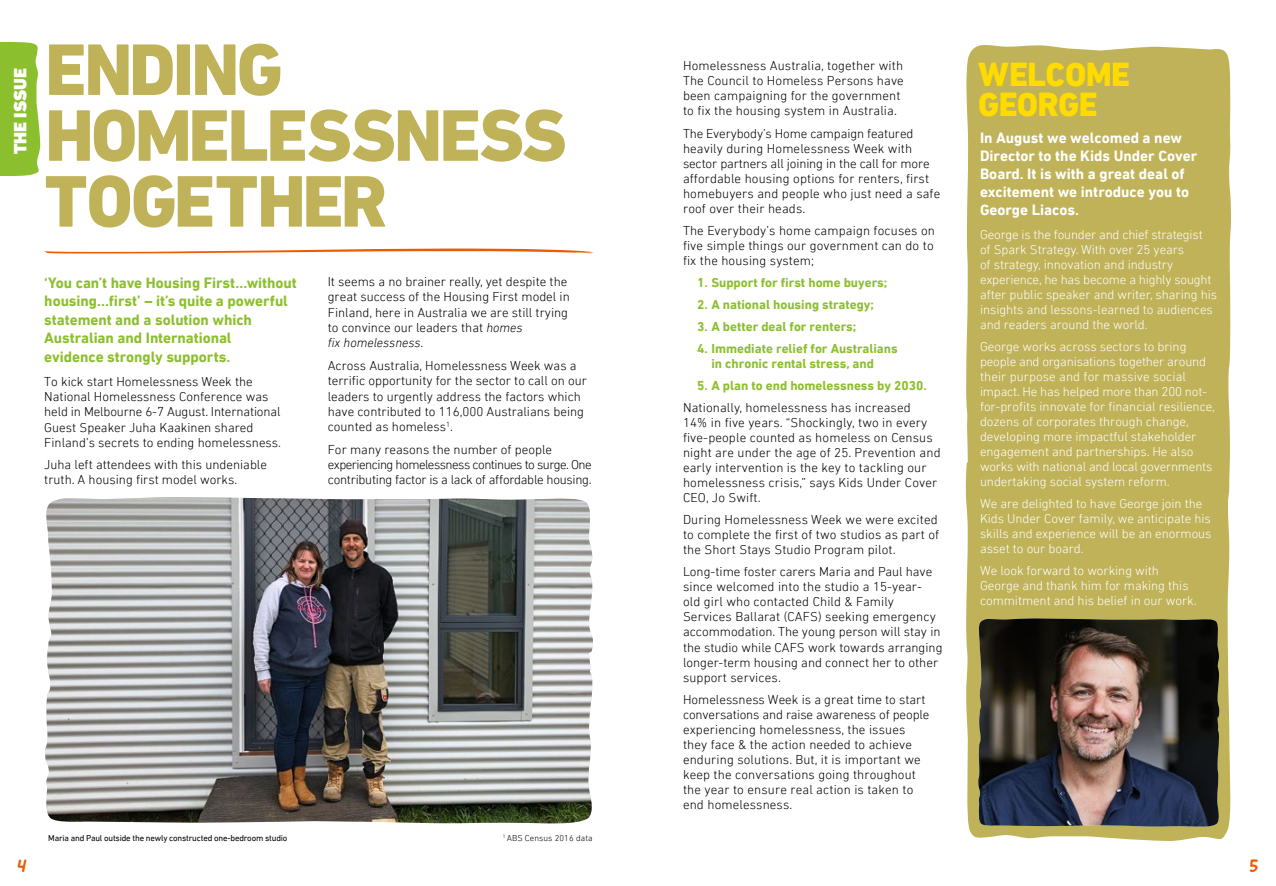
<style>
.page{position:relative;width:1276px;height:886px;background:#fff}
.page>*{position:absolute;margin:0;border:0;box-sizing:border-box;transform-origin:0 0}
.t1{font:800 74.25px/65.9px "DIN Next LT Pro";letter-spacing:-.035em;color:#c0b258}
.t2{font:800 33.88px/30.1px "DIN Next LT Pro";letter-spacing:-.02em;color:#ffdb00}
.t3{font:18.75px "Good Dog New";color:#eb5c02}
.t4{font:900 18.25px "DIN Next LT Pro";color:#fff}
.t5{font:700 15.12px/18.5px "DIN Next LT Pro";letter-spacing:-.005em;color:#8cbf2d}
.t6{font:700 15.12px/18.2px "DIN Next LT Pro";color:#fff}
.t7{font:300 13.12px/15px "DIN Next LT Pro";color:#000}
.t8{font:300 13.12px/15px "DIN Next LT Pro";letter-spacing:-.005em;color:#fff}
.t9{font:700 13.12px/15px "DIN Next LT Pro";color:#8cbf2d}
.t10{font:300 13.12px/15.4px "DIN Next LT Pro";letter-spacing:-.02em;color:#000}
.t11{font:8.75px "DIN Next LT Pro";letter-spacing:-.02em;color:#000}
.t12{font:300 8.75px "DIN Next LT Pro";letter-spacing:.01em;color:#000}
.s1{font-style:italic}
</style>
<div class="page">
<svg style="left:44px;top:248px;width:549px;height:5px"></svg>
<img style="left:45px;top:497px;width:548px;height:327px">
<svg style="left:0;top:42px;width:40px;height:135px;background:#94c33b"></svg>
<div style="left:965px;top:45px;width:266px;height:796px;background:#c0b258"></div>
<img style="left:977px;top:618px;width:242px;height:209px">
<h1 class="t1" style="left:45px;top:37px;width:523px">ENDING<br>HOMELESSNESS<br>TOGETHER</h1>
<p class="t7" style="left:683px;top:58px;width:222px">Homelessness Australia, together with The Council to Homeless Persons have been campaigning for the government to fix the housing system in Australia.</p>
<p class="t7" style="left:683px;top:125px;width:259px">The Everybody’s Home campaign featured heavily during Homelessness Week with sector partners all joining in the call for more affordable housing options for renters, first homebuyers and people who just need a safe roof over their heads.</p>
<p class="t7" style="left:683px;top:223px;width:253px;text-align:justify">The Everybody’s home campaign focuses on five simple things our government can do to fix the housing system;</p>
<p class="t9" style="left:697px;top:275px;width:192px">1. Support for first home buyers;</p>
<p class="t9" style="left:697px;top:297px;width:178px">2. A national housing strategy;</p>
<p class="t9" style="left:697px;top:319px;width:161px">3. A better deal for renters;</p>
<p class="t9" style="left:711px;top:341px;width:188px;text-indent:-14px">4. Immediate relief for Australians in chronic rental stress, and</p>
<p class="t9" style="left:697px;top:378px;width:231px">5. A plan to end homelessness by 2030.</p>
<p class="t7" style="left:683px;top:400px;width:259px">Nationally, homelessness has increased<br>14% in five years. “Shockingly, two in every five-people counted as homeless on Census night are under the age of 25. Prevention and early intervention is the key to tackling our homelessness crisis,” says Kids Under Cover CEO, Jo Swift.</p>
<p class="t7" style="left:683px;top:512px;width:258px;text-align:justify">During Homelessness Week we were excited to complete the first of two studios as part of the Short Stays Studio Program pilot.</p>
<p class="t7" style="left:683px;top:564px;width:261px">Long-time foster carers Maria and Paul have since welcomed into the studio a 15-year&shy;old girl who contacted Child &amp; Family Services Ballarat (CAFS) seeking emergency accommodation. The young person will stay in the studio while CAFS work towards arranging longer-term housing and connect her to other support services.</p>
<p class="t7" style="left:683px;top:691px;width:248px">Homelessness Week is a great time to start conversations and raise awareness of people experiencing homelessness, the issues they face &amp; the action needed to achieve enduring solutions. But, it is important we keep the conversations going throughout the year to ensure real action is taken to end homelessness.</p>
<h3 class="t4" style="left:9px;top:154px;width:87px;rotate:-90deg">The Issue</h3>
<h2 class="t2" style="left:978px;top:59px;width:153px">WELCOME<br>GEORGE</h2>
<p class="t6" style="left:980px;top:128px;width:219px">In August we welcomed a new<br>Director to the Kids Under Cover<br>Board. It is with a great deal of excitement we introduce you to<br>George Liacos.</p>
<p class="t8" style="left:980px;top:227px;width:239px">George is the founder and chief strategist<br>of Spark Strategy. With over 25 years<br>of strategy, innovation and industry experience, he has become a highly sought after public speaker and writer, sharing his insights and lessons-learned to audiences and readers around the world.</p>
<p class="t8" style="left:980px;top:339px;width:236px">George works across sectors to bring people and organisations together around their purpose and for massive social impact. He has helped more than 200 not&shy;for-profits innovate for financial resilience, dozens of corporates through change, developing more impactful stakeholder engagement and partnerships. He also works with national and local governments undertaking social system reform.</p>
<p class="t8" style="left:980px;top:496px;width:233px">We are delighted to have George join the Kids Under Cover family, we anticipate his skills and experience will be an enormous asset to our board.</p>
<p class="t8" style="left:980px;top:563px;width:218px">We look forward to working with<br>George and thank him for making this commitment and his belief in our work.</p>
<p class="t7" style="left:328px;top:274px;width:243px;line-height:15.4px">It seems a no brainer really, yet despite the great success of the Housing First model in Finland, here in Australia we are still trying to convince our leaders that <span class="s1">homes<br>fix homelessness</span>.</p>
<p class="t7" style="left:328px;top:358px;width:261px;line-height:15.4px">Across Australia, Homelessness Week was a terrific opportunity for the sector to call on our leaders to urgently address the factors which have contributed to 116,000 Australians being counted as homeless<sup>1</sup>.</p>
<p class="t10" style="left:328px;top:441px;width:265px">For many reasons the number of people experiencing homelessness continues to surge. One contributing factor is a lack of affordable housing.</p>
<p class="t5" style="left:44px;top:273px;width:254px">‘You can’t have Housing First...without housing...first’ – it’s quite a powerful statement and a solution which Australian and International<br>evidence strongly supports.</p>
<p class="t7" style="left:44px;top:373px;width:238px">To kick start Homelessness Week the National Homelessness Conference was held in Melbourne 6-7 August. International Guest Speaker Juha Kaakinen shared Finland’s secrets to ending homelessness.</p>
<p class="t7" style="left:44px;top:457px;width:224px">Juha left attendees with this undeniable truth. A housing first model works.</p>
<p class="t11" style="left:48px;top:833px;width:241px">Maria and Paul outside the newly constructed one-bedroom studio</p>
<p class="t12" style="left:503px;top:833px;width:91px"><sup>1</sup> ABS Census 2016 data</p>
<h3 class="t3" style="left:17px;top:853px;width:11px">4</h3>
<h3 class="t3" style="left:1249px;top:853px;width:10px">5</h3>
</div>
